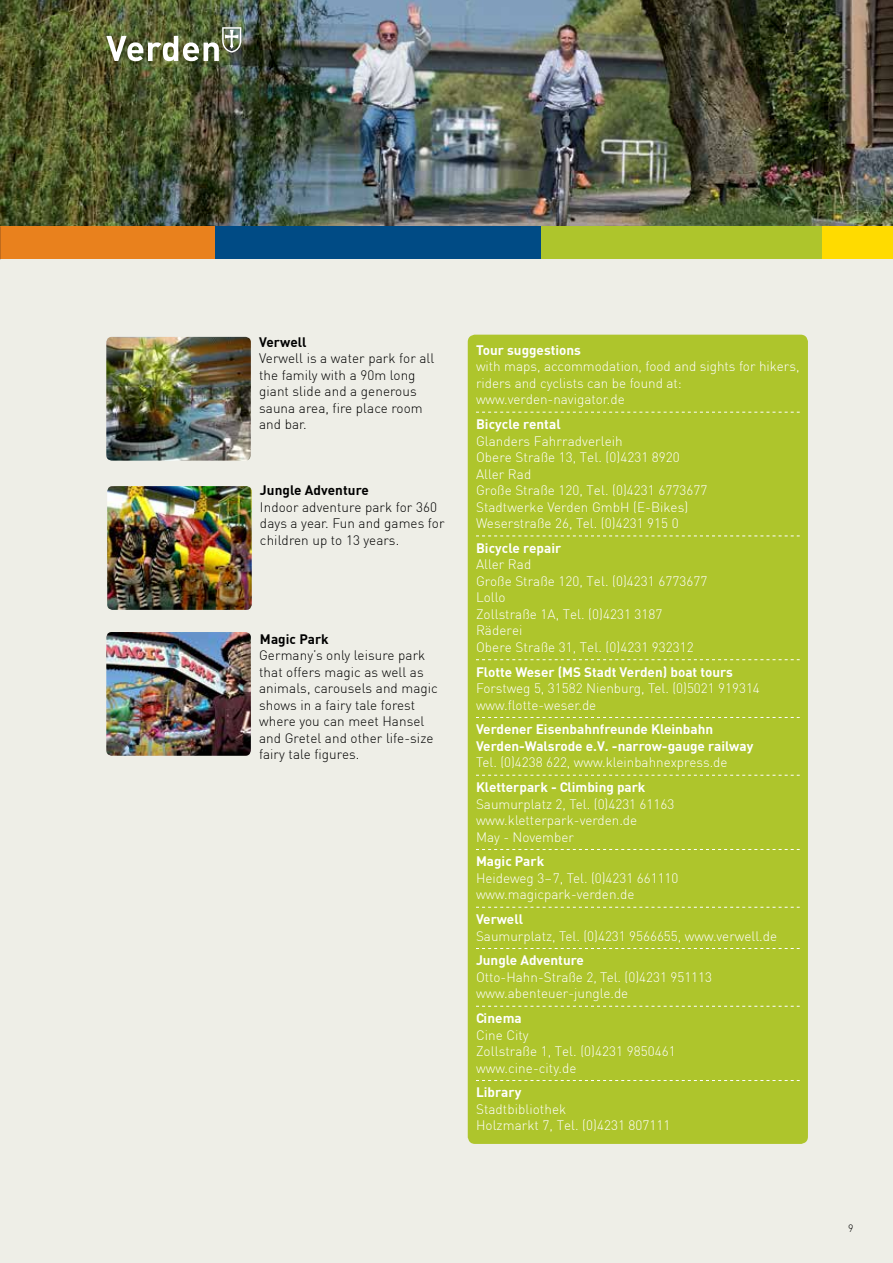
<style>
.page{position:relative;width:893px;height:1263px;background:#fff}
.page>*{position:absolute;margin:0;border:0;box-sizing:border-box;transform-origin:0 0}
.t1{font:300 13.5px/16.5px "DIN";color:#fff}
.t2{font:300 13.5px/16.5px "DIN";letter-spacing:.005em;color:#000}
.t3{font:700 13.5px/16.5px "DIN";color:#fff}
.t4{font:700 13.5px "DIN";letter-spacing:.005em;color:#000}
.t5{font:300 10.5px "DIN";color:#000}
</style>
<div class="page">
<img style="left:1px;top:0;width:892px;height:226px">
<div style="left:0;top:259px;width:893px;height:1004px;background:#eeeee7"></div>
<svg style="left:214px;top:226px;width:609px;height:33px;background:#51835b"></svg>
<div style="left:0;top:226px;width:214px;height:33px;background:#e9811d"></div>
<div style="left:823px;top:226px;width:70px;height:33px;background:#ffdb00"></div>
<svg style="left:40px;top:91px;width:83px;height:56px;background:#555c2c"></svg>
<img style="left:0;top:0;width:1px;height:226px">
<img style="left:106px;top:632px;width:145px;height:124px">
<img style="left:106px;top:337px;width:145px;height:124px">
<div style="left:468px;top:335px;width:340px;height:809px;background:#aec52c;border-radius:7px"></div>
<svg style="left:148px;top:27px;width:93px;height:34px"></svg>
<svg style="left:476px;top:412px;width:324px;height:1px"></svg>
<svg style="left:476px;top:536px;width:324px;height:1px"></svg>
<svg style="left:476px;top:659px;width:324px;height:1px"></svg>
<svg style="left:476px;top:717px;width:324px;height:1px"></svg>
<svg style="left:476px;top:775px;width:324px;height:1px"></svg>
<svg style="left:476px;top:849px;width:324px;height:1px"></svg>
<svg style="left:476px;top:907px;width:324px;height:1px"></svg>
<svg style="left:476px;top:948px;width:324px;height:1px"></svg>
<svg style="left:476px;top:1006px;width:324px;height:1px"></svg>
<svg style="left:476px;top:1080px;width:324px;height:1px"></svg>
<img style="left:107px;top:486px;width:145px;height:124px">
<svg style="left:64px;top:12px;width:84px;height:55px;background:#687044"></svg>
<p class="t4" style="left:259px;top:333px;width:49px">Verwell</p>
<p class="t2" style="left:259px;top:350px;width:177px">Verwell is a water park for all the family with a 90m long giant slide and a generous sauna area, fire place room and bar.</p>
<p class="t4" style="left:260px;top:481px;width:110px">Jungle Adventure</p>
<p class="t2" style="left:260px;top:498px;width:186px">Indoor adventure park for 360 days a year. Fun and games for children up to 13 years.</p>
<p class="t4" style="left:260px;top:630px;width:70px">Magic Park</p>
<p class="t2" style="left:259px;top:647px;width:180px">Germany’s only leisure park that offers magic as well as animals, carousels and magic shows in a fairy tale forest where you can meet Hansel and Gretel and other life-size fairy tale figures.</p>
<p class="t3" style="left:476px;top:341px;width:106px">Tour suggestions</p>
<p class="t1" style="left:476px;top:358px;width:325px">with maps, accommodation, food and sights for hikers, riders and cyclists can be found at: www.verden-navigator.de</p>
<p class="t3" style="left:476px;top:415px;width:86px">Bicycle rental</p>
<p class="t1" style="left:476px;top:432px;width:233px">Glanders Fahrradverleih<br>Obere Straße 13, Tel. (0)4231 8920<br>Aller Rad<br>Große Straße 120, Tel. (0)4231 6773677<br>Stadtwerke Verden GmbH (E-Bikes)<br>Weserstraße 26, Tel. (0)4231 915 0</p>
<p class="t3" style="left:476px;top:539px;width:87px">Bicycle repair</p>
<p class="t1" style="left:476px;top:556px;width:233px">Aller Rad<br>Große Straße 120, Tel. (0)4231 6773677<br>Lollo<br>Zollstraße 1A, Tel. (0)4231 3187<br>Räderei<br>Obere Straße 31, Tel. (0)4231 932312</p>
<p class="t3" style="left:476px;top:663px;width:258px">Flotte Weser (MS Stadt Verden) boat tours</p>
<p class="t1" style="left:476px;top:680px;width:285px">Forstweg 5, 31582 Nienburg, Tel. (0)5021 919314 www.flotte-weser.de</p>
<p class="t3" style="left:476px;top:720px;width:279px">Verdener Eisenbahnfreunde Kleinbahn<br>Verden-Walsrode e.V. -narrow-gauge railway</p>
<p class="t1" style="left:476px;top:754px;width:253px">Tel. (0)4238 622, www.kleinbahnexpress.de</p>
<p class="t3" style="left:476px;top:778px;width:171px">Kletterpark - Climbing park</p>
<p class="t1" style="left:476px;top:795px;width:200px">Saumurplatz 2, Tel. (0)4231 61163 www.kletterpark-verden.de<br>May - November</p>
<p class="t3" style="left:476px;top:852px;width:70px">Magic Park</p>
<p class="t1" style="left:476px;top:869px;width:204px">Heideweg 3–7, Tel. (0)4231 661110 www.magicpark-verden.de</p>
<p class="t3" style="left:476px;top:910px;width:49px">Verwell</p>
<p class="t1" style="left:476px;top:927px;width:303px">Saumurplatz, Tel. (0)4231 9566655, www.verwell.de</p>
<p class="t3" style="left:476px;top:951px;width:109px">Jungle Adventure</p>
<p class="t1" style="left:476px;top:968px;width:238px">Otto-Hahn-Straße 2, Tel. (0)4231 951113 www.abenteuer-jungle.de</p>
<p class="t3" style="left:476px;top:1009px;width:47px">Cinema</p>
<p class="t1" style="left:476px;top:1026px;width:201px">Cine City<br>Zollstraße 1, Tel. (0)4231 9850461 www.cine-city.de</p>
<p class="t3" style="left:476px;top:1083px;width:47px">Library</p>
<p class="t1" style="left:476px;top:1100px;width:196px">Stadtbibliothek<br>Holzmarkt 7, Tel. (0)4231 807111</p>
<p class="t5" style="left:848px;top:1221px;width:7px">9</p>
</div>
